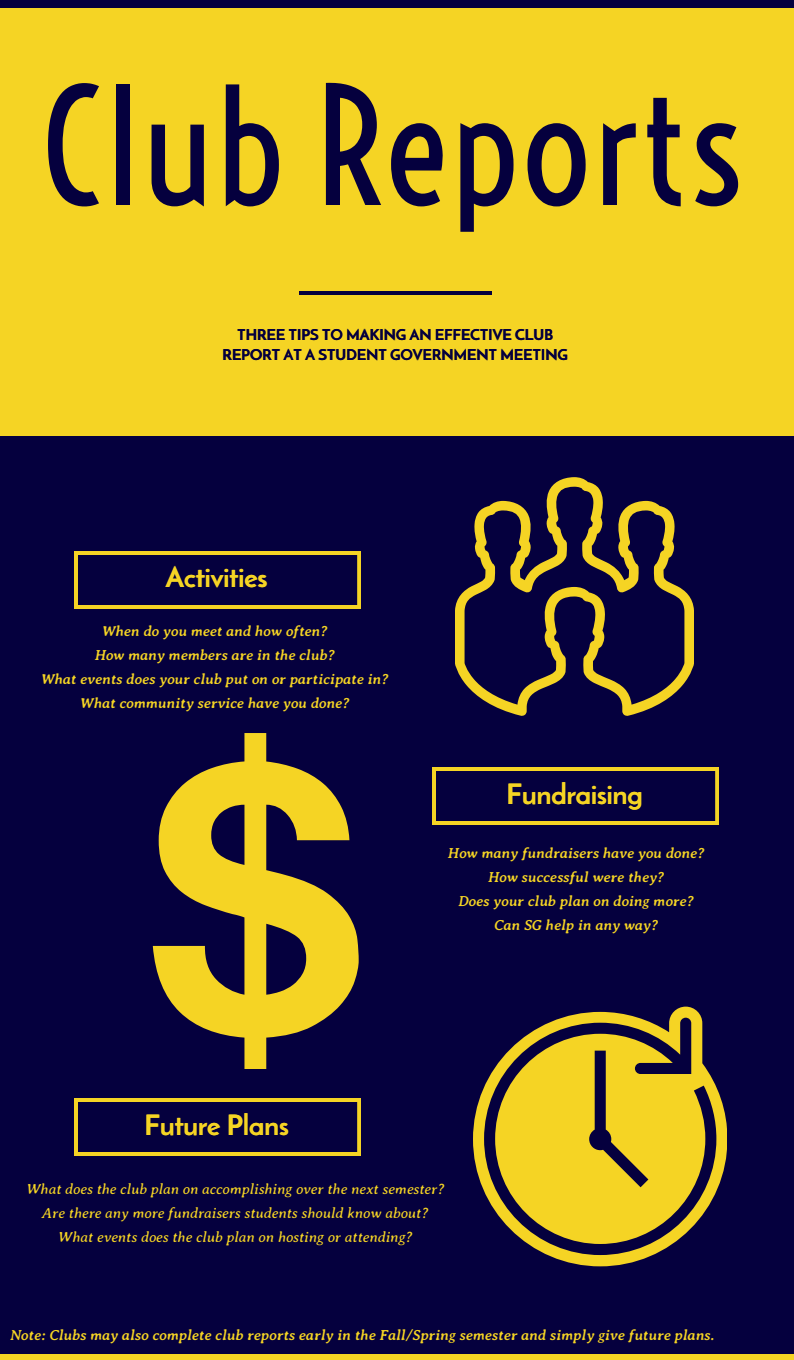
<style>
.page{position:relative;width:794px;height:1360px;background:#05003e}
.page>*{position:absolute;margin:0;border:0;box-sizing:border-box;transform-origin:0 0}
.t1{font:155px "Voltaire";letter-spacing:.005em;color:#05003e}
.t2{font:700 28px "Josefin Sans";letter-spacing:.005em;color:#f5d424}
.t3{font:italic 700 15px/24px "Averia Serif Libre";letter-spacing:.005em;color:#f5d424;text-align:center}
.t4{font:italic 15px/24px "Averia Serif Libre";letter-spacing:.005em;color:#f5d424;text-align:center}
.t5{font:700 15px/20px "Josefin Sans";letter-spacing:.005em;color:#05003e;text-align:center}
</style>
<div class="page">
<div style="left:0;top:0;width:794px;height:436px;background:#f5d424"></div>
<hr style="left:299px;top:291px;width:193px;height:4px;background:#05003e">
<div style="left:74px;top:551px;width:287px;height:58px;border:4px solid #f5d424"></div>
<div style="left:432px;top:767px;width:287px;height:58px;border:4px solid #f5d424"></div>
<div style="left:74px;top:1098px;width:287px;height:58px;border:4px solid #f5d424"></div>
<div style="left:0;top:1354px;width:794px;height:6px;background:#f5d424"></div>
<div style="left:0;top:0;width:794px;height:8px;background:#05003e"></div>
<svg style="left:455px;top:477px;width:239px;height:239px"></svg>
<svg style="left:153px;top:733px;width:206px;height:336px;fill:#eece24"></svg>
<svg style="left:473px;top:1007px;width:254px;height:259px;fill:#f5d424"></svg>
<h1 class="t1" style="left:41px;top:52px;width:705px">Club Reports</h1>
<p class="t5" style="left:222px;top:326px;width:347px">THREE TIPS TO MAKING AN EFFECTIVE CLUB<br>REPORT AT A STUDENT GOVERNMENT MEETING</p>
<h2 class="t2" style="left:165px;top:566px;width:103px">Activities</h2>
<p class="t3" style="left:41px;top:619px;width:349px">When do you meet and how often?<br>How many members are in the club?<br>What events does your club put on or participate in?<br>What community service have you done?</p>
<h2 class="t2" style="left:506px;top:783px;width:138px">Fundraising</h2>
<p class="t3" style="left:448px;top:841px;width:258px">How many fundraisers have you done?<br>How successful were they?<br>Does your club plan on doing more?<br>Can SG help in any way?</p>
<h2 class="t2" style="left:144px;top:1114px;width:146px">Future Plans</h2>
<p class="t4" style="left:26px;top:1177px;width:419px">What does the club plan on accomplishing over the next semester?<br>Are there any more fundraisers students should know about?<br>What events does the club plan on hosting or attending?</p>
<p class="t3" style="left:10px;top:1323px;width:706px">Note: Clubs may also complete club reports early in the Fall/Spring semester and simply give future plans.</p>
</div>
